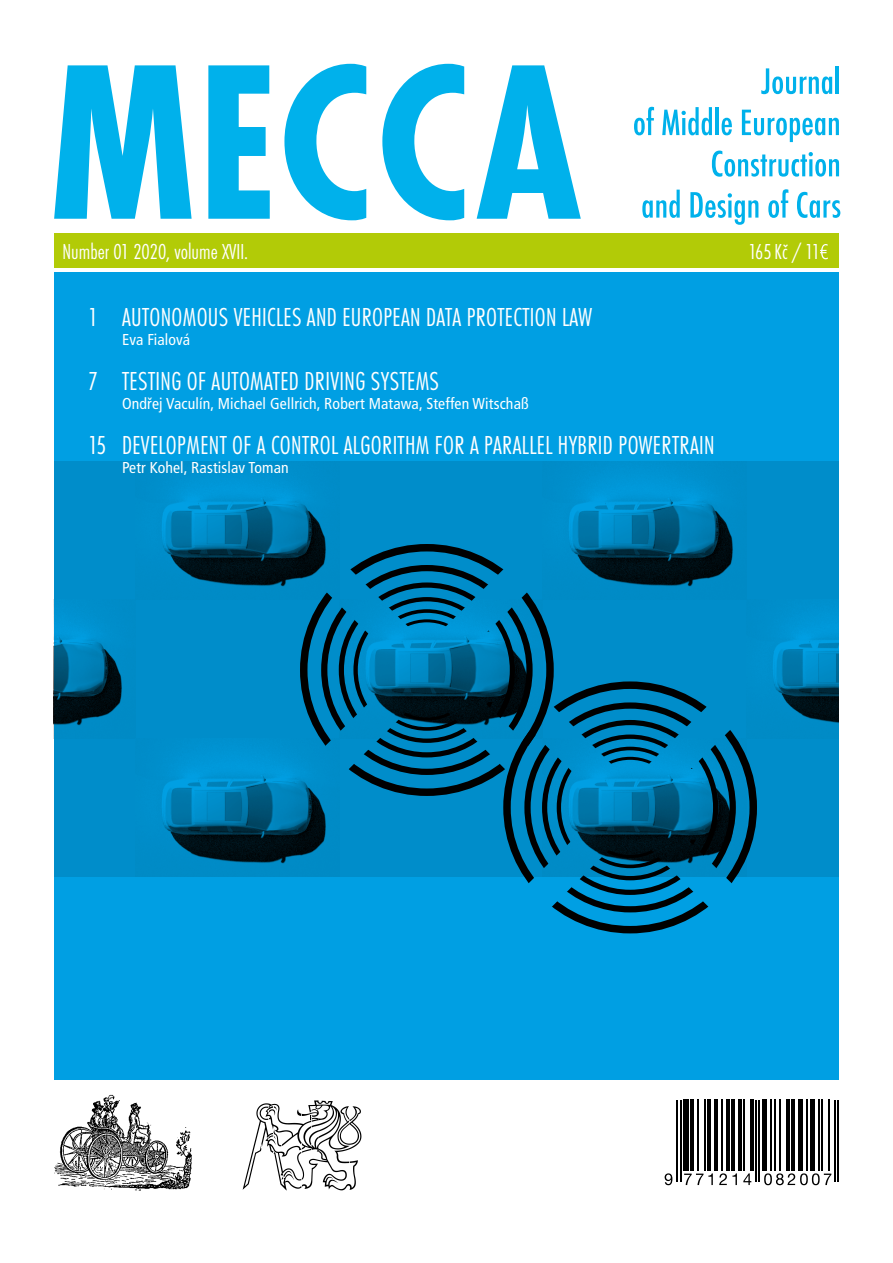
<style>
.page{position:relative;width:893px;height:1263px;background:#fff}
.page>*{position:absolute;margin:0;border:0;box-sizing:border-box;transform-origin:0 0}
.t1{font:27px "Futura TOT Ligh Cond";letter-spacing:.015em;color:#fff}
.t2{font:22.5px "Futura TOT Ligh Cond";color:#fff}
.t3{font:condensed 15.75px "Frutiger CE";letter-spacing:.01em;color:#fff}
</style>
<div class="page">
<div style="left:54px;top:272px;width:785px;height:808px;background:#009fe3"></div>
<div style="left:54px;top:461px;width:785px;height:416px;background:#008dca"></div>
<img style="left:775px;top:612px;width:64px;height:111px">
<img style="left:54px;top:615px;width:68px;height:111px">
<img style="left:570px;top:473px;width:163px;height:114px">
<img style="left:162px;top:750px;width:164px;height:114px">
<img style="left:162px;top:473px;width:149px;height:113px">
<svg style="left:270px;top:513px;width:314px;height:284px"></svg>
<svg style="left:361px;top:631px;width:144px;height:71px"></svg>
<svg style="left:473px;top:650px;width:314px;height:284px"></svg>
<svg style="left:564px;top:769px;width:144px;height:70px"></svg>
<div style="left:54px;top:234px;width:785px;height:34px;background:#b2cb07"></div>
<svg style="left:820px;top:244px;width:8px;height:15px"></svg>
<svg style="left:54px;top:65px;width:138px;height:154px"></svg>
<svg style="left:208px;top:65px;width:62px;height:154px"></svg>
<svg style="left:284px;top:64px;width:82px;height:156px"></svg>
<svg style="left:382px;top:64px;width:82px;height:156px"></svg>
<svg style="left:477px;top:65px;width:104px;height:154px"></svg>
<svg style="left:761px;top:68px;width:71px;height:26px"></svg>
<hr style="left:836px;top:66px;width:3px;height:28px;background:#00b1eb">
<svg style="left:634px;top:107px;width:20px;height:28px"></svg>
<svg style="left:662px;top:107px;width:50px;height:28px"></svg>
<hr style="left:715px;top:107px;width:4px;height:28px;background:#00b1eb">
<svg style="left:722px;top:118px;width:10px;height:17px"></svg>
<svg style="left:742px;top:110px;width:97px;height:32px"></svg>
<svg style="left:712px;top:151px;width:127px;height:26px"></svg>
<svg style="left:642px;top:190px;width:38px;height:28px"></svg>
<svg style="left:690px;top:192px;width:68px;height:33px"></svg>
<svg style="left:768px;top:189px;width:20px;height:29px"></svg>
<svg style="left:797px;top:192px;width:43px;height:26px"></svg>
<img style="left:54px;top:1094px;width:138px;height:96px">
<hr style="left:677px;top:1100px;width:1px;height:81px;background:#000">
<hr style="left:680px;top:1100px;width:2px;height:81px;background:#000">
<div style="left:683px;top:1100px;width:6px;height:71px;background:#000"></div>
<hr style="left:690px;top:1100px;width:3px;height:71px;background:#000">
<hr style="left:697px;top:1100px;width:2px;height:71px;background:#000">
<hr style="left:704px;top:1100px;width:2px;height:71px;background:#000">
<hr style="left:707px;top:1100px;width:3px;height:71px;background:#000">
<hr style="left:714px;top:1100px;width:3px;height:71px;background:#000">
<hr style="left:721px;top:1100px;width:2px;height:71px;background:#000">
<hr style="left:726px;top:1100px;width:3px;height:71px;background:#000">
<hr style="left:731px;top:1100px;width:4px;height:71px;background:#000">
<hr style="left:738px;top:1100px;width:4px;height:71px;background:#000">
<hr style="left:743px;top:1100px;width:2px;height:71px;background:#000">
<hr style="left:750px;top:1100px;width:3px;height:71px;background:#000">
<hr style="left:755px;top:1100px;width:2px;height:81px;background:#000">
<hr style="left:759px;top:1100px;width:1px;height:81px;background:#000">
<div style="left:762px;top:1100px;width:5px;height:71px;background:#000"></div>
<hr style="left:770px;top:1100px;width:2px;height:71px;background:#000">
<hr style="left:774px;top:1100px;width:1px;height:71px;background:#000">
<hr style="left:779px;top:1100px;width:1px;height:71px;background:#000">
<hr style="left:786px;top:1100px;width:3px;height:71px;background:#000">
<hr style="left:791px;top:1100px;width:4px;height:71px;background:#000">
<div style="left:798px;top:1100px;width:5px;height:71px;background:#000"></div>
<hr style="left:806px;top:1100px;width:2px;height:71px;background:#000">
<div style="left:810px;top:1100px;width:5px;height:71px;background:#000"></div>
<hr style="left:818px;top:1100px;width:2px;height:71px;background:#000">
<hr style="left:822px;top:1100px;width:1px;height:71px;background:#000">
<hr style="left:829px;top:1100px;width:1px;height:71px;background:#000">
<hr style="left:834px;top:1100px;width:1px;height:81px;background:#000">
<hr style="left:837px;top:1100px;width:2px;height:81px;background:#000">
<svg style="left:665px;top:1173px;width:7px;height:12px"></svg>
<svg style="left:684px;top:1173px;width:29px;height:12px"></svg>
<svg style="left:719px;top:1173px;width:18px;height:12px"></svg>
<svg style="left:743px;top:1173px;width:8px;height:12px"></svg>
<svg style="left:764px;top:1173px;width:67px;height:12px"></svg>
<svg style="left:243px;top:1100px;width:118px;height:91px"></svg>
<p class="t2" style="left:63px;top:239px;width:187px">Number 01 2020, volume XVII.</p>
<p class="t2" style="left:748px;top:239px;width:73px">165Kč / 11</p>
<p class="t1" style="left:88px;top:301px;width:506px">1 AUTONOMOUS VEHICLES AND EUROPEAN DATA PROTECTION LAW</p>
<p class="t3" style="left:122px;top:330px;width:70px">Eva Fialová</p>
<p class="t1" style="left:88px;top:365px;width:352px">7 TESTING OF AUTOMATED DRIVING SYSTEMS</p>
<p class="t3" style="left:122px;top:394px;width:408px">Ondřej Vaculín, Michael Gellrich, Robert Matawa, Steffen Witschaß</p>
<p class="t1" style="left:88px;top:429px;width:628px">15 DEVELOPMENT OF A CONTROL ALGORITHM FOR A PARALLEL HYBRID POWERTRAIN</p>
<p class="t3" style="left:122px;top:458px;width:168px">Petr Kohel, Rastislav Toman</p>
</div>
